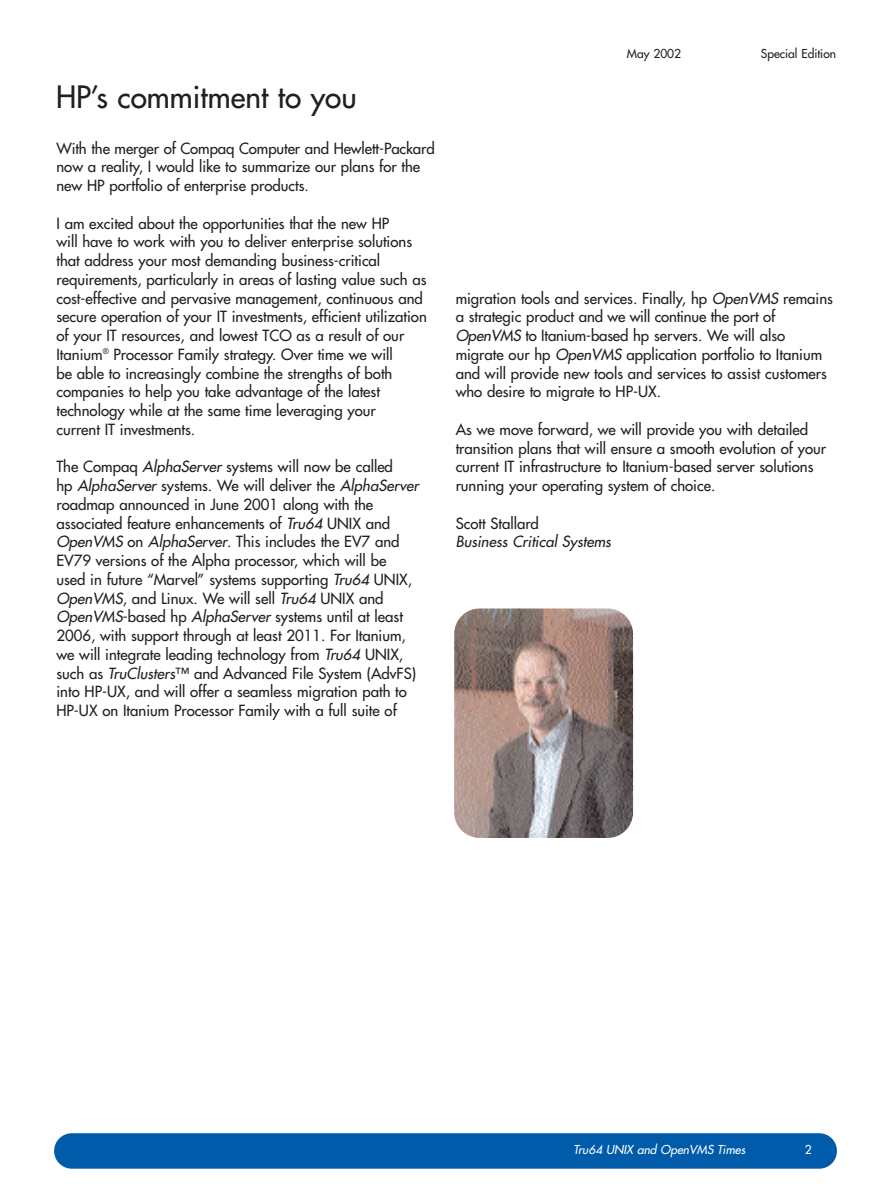
<style>
.page{position:relative;width:891px;height:1188px;background:#fff}
.page>*{position:absolute;margin:0;border:0;box-sizing:border-box;transform-origin:0 0}
.t1{font:30px "Futura";color:#231f20}
.t2{font:15px/18.8px "Futura";color:#231f20}
.t3{font:italic 15px "Futura";color:#231f20}
.t4{font:italic 12px "Futura";color:#fff}
.t5{font:12px "Futura";color:#231f20}
.t6{font:12px "Futura";color:#fff}
.s1{font-style:italic}
</style>
<div class="page">
<div style="left:54px;top:1133px;width:783px;height:36px;background:#015bab;border-radius:18px"></div>
<img style="left:454px;top:608px;width:179px;height:230px;border-radius:26px">
<h1 class="t1" style="left:56px;top:81px;width:302px">HP’s commitment to you</h1>
<p class="t2" style="left:56px;top:139px;width:380px">With the merger of Compaq Computer and Hewlett-Packard now a reality, I would like to summarize our plans for the new HP portfolio of enterprise products.</p>
<p class="t2" style="left:56px;top:214px;width:372px">I am excited about the opportunities that the new HP<br>will have to work with you to deliver enterprise solutions that address your most demanding business-critical requirements, particularly in areas of lasting value such as cost-effective and pervasive management, continuous and secure operation of your IT investments, efficient utilization of your IT resources, and lowest TCO as a result of our Itanium<sup>®</sup> Processor Family strategy. Over time we will<br>be able to increasingly combine the strengths of both companies to help you take advantage of the latest technology while at the same time leveraging your<br>current IT investments.</p>
<p class="t2" style="left:56px;top:458px;width:364px">The Compaq <span class="s1">AlphaServer</span> systems will now be called<br>hp <span class="s1">AlphaServer</span> systems. We will deliver the <span class="s1">AlphaServer </span>roadmap announced in June 2001 along with the associated feature enhancements of <span class="s1">Tru64</span> UNIX and <span class="s1">OpenVMS</span> on <span class="s1">AlphaServer</span>. This includes the EV7 and EV79 versions of the Alpha processor, which will be used in future “Marvel” systems supporting <span class="s1">Tru64</span> UNIX, <span class="s1">OpenVMS</span>, and Linux. We will sell <span class="s1">Tru64</span> UNIX and <span class="s1">OpenVMS</span>-based hp <span class="s1">AlphaServer</span> systems until at least 2006, with support through at least 2011. For Itanium, we will integrate leading technology from <span class="s1">Tru64</span> UNIX, such as <span class="s1">TruClusters</span>™ and Advanced File System (AdvFS) into HP-UX, and will offer a seamless migration path to HP-UX on Itanium Processor Family with a full suite of</p>
<p class="t5" style="left:627px;top:47px;width:56px">May 2002</p>
<p class="t5" style="left:761px;top:47px;width:77px">Special Edition</p>
<p class="t2" style="left:456px;top:289px;width:379px">migration tools and services. Finally, hp <span class="s1">OpenVMS</span> remains a strategic product and we will continue the port of <span class="s1">OpenVMS</span> to Itanium-based hp servers. We will also migrate our hp <span class="s1">OpenVMS</span> application portfolio to Itanium and will provide new tools and services to assist customers who desire to migrate to HP-UX.</p>
<p class="t2" style="left:456px;top:421px;width:372px">As we move forward, we will provide you with detailed transition plans that will ensure a smooth evolution of your current IT infrastructure to Itanium-based server solutions running your operating system of choice.</p>
<p class="t2" style="left:456px;top:514px;width:85px">Scott Stallard</p>
<p class="t3" style="left:456px;top:534px;width:157px">Business Critical Systems</p>
<p class="t4" style="left:574px;top:1143px;width:173px">Tru64 UNIX and OpenVMS Times</p>
<p class="t6" style="left:805px;top:1143px;width:8px">2</p>
</div>
